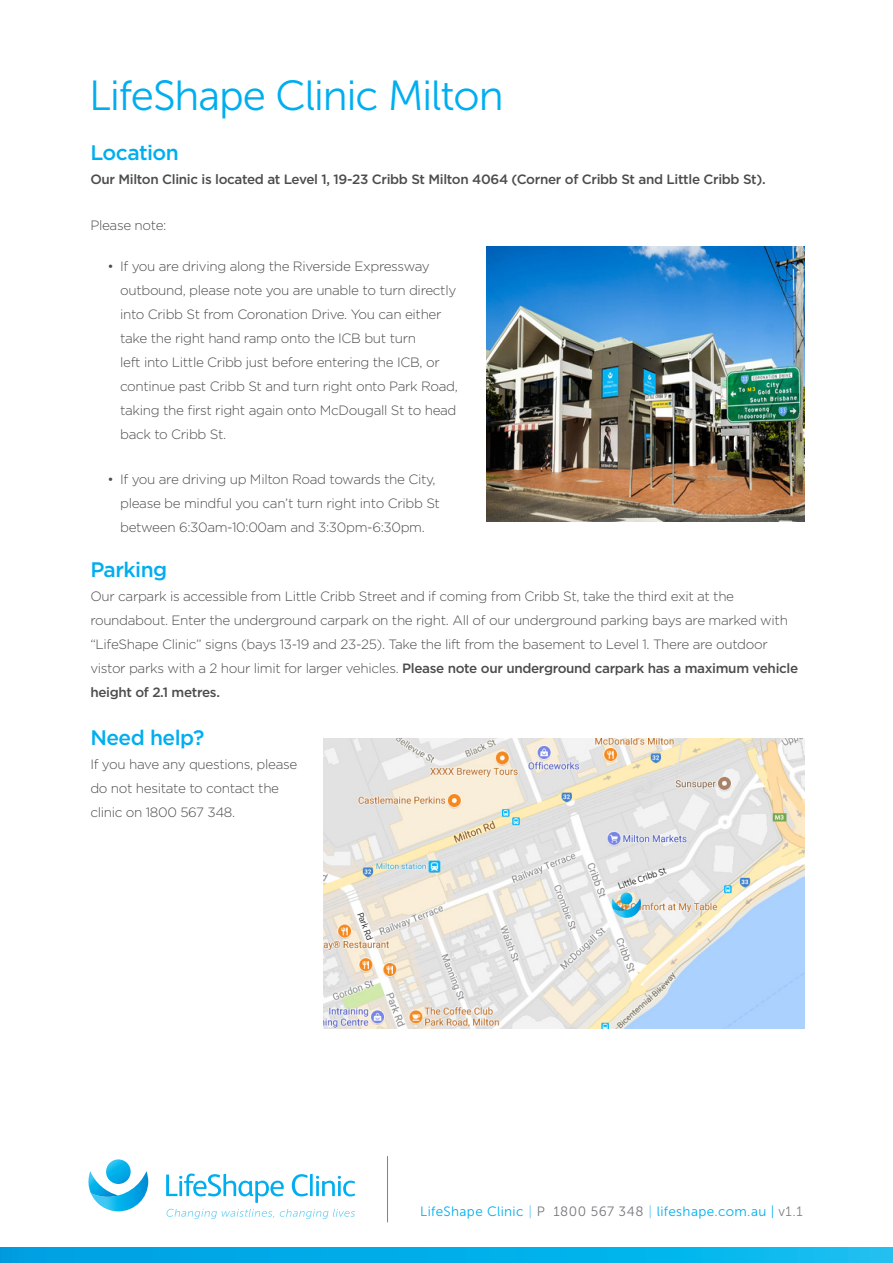
<style>
.page{position:relative;width:893px;height:1263px;background:#fff}
.page>*{position:absolute;margin:0;border:0;box-sizing:border-box;transform-origin:0 0}
.BIG_HEADING{font:42px "Museo Sans 300";letter-spacing:-.025em;color:#00aeef}
.SUB_HEADING{font:500 21px "Gotham";letter-spacing:-.025em;color:#00aeef}
.SUB_HEADING-2{font:300 13.5px/24px "Gotham";letter-spacing:-.025em;color:#4b4c4d}
.SUB_HEADING-3{font:500 13.5px "Gotham";letter-spacing:-.025em;color:#4b4c4d}
.t1{font:13.5px "Museo Sans 300";letter-spacing:.03em;color:#00aeef}
.BODY{font:9px "Gotham Narrow";color:#231f20}
.s1{font-weight:500}
.s2{color:#6bcff6}
.s3{color:#76787b}
.s4{color:#808285}
</style>
<div class="page">
<svg style="left:0;top:1248px;width:893px;height:15px;background:#04aee9"></svg>
<hr style="left:387px;top:1156px;width:1px;height:66px;background:#00aeef">
<svg style="left:166px;top:1173px;width:118px;height:30px"></svg>
<svg style="left:292px;top:1174px;width:16px;height:22px"></svg>
<hr style="left:310px;top:1174px;width:3px;height:22px;background:#00aeef">
<svg style="left:316px;top:1176px;width:39px;height:20px"></svg>
<svg style="left:167px;top:1209px;width:188px;height:10px"></svg>
<svg style="left:106px;top:1159px;width:25px;height:25px"></svg>
<svg style="left:88px;top:1171px;width:60px;height:40px"></svg>
<img style="left:487px;top:247px;width:318px;height:274px">
<img style="left:323px;top:739px;width:482px;height:289px">
<svg style="left:612px;top:892px;width:29px;height:26px"></svg>
<p class="BIG_HEADING" style="left:89px;top:73px;width:416px">LifeShape Clinic Milton</p>
<p class="SUB_HEADING" style="left:90px;top:139px;width:90px">Location</p>
<p class="SUB_HEADING-3" style="left:90px;top:171px;width:677px">Our Milton Clinic is located at Level 1, 19-23 Cribb St Milton 4064 (Corner of Cribb St and Little Cribb St).</p>
<p class="SUB_HEADING-2" style="left:90px;top:212px;width:78px">Please note:</p>
<p class="SUB_HEADING-2" style="left:120px;top:253px;width:339px;text-indent:-13px">• If you are driving along the Riverside Expressway outbound, please note you are unable to turn directly into Cribb St from Coronation Drive. You can either take the right hand ramp onto the ICB but turn<br>left into Little Cribb just before entering the ICB, or continue past Cribb St and turn right onto Park Road, taking the first right again onto McDougall St to head back to Cribb St.</p>
<p class="SUB_HEADING-2" style="left:120px;top:467px;width:321px;text-indent:-13px">• If you are driving up Milton Road towards the City, please be mindful you can’t turn right into Cribb St between 6:30am-10:00am and 3:30pm-6:30pm.</p>
<p class="SUB_HEADING" style="left:90px;top:556px;width:78px">Parking</p>
<p class="SUB_HEADING-2" style="left:90px;top:584px;width:709px">Our carpark is accessible from Little Cribb Street and if coming from Cribb St, take the third exit at the roundabout. Enter the underground carpark on the right. All of our underground parking bays are marked with “LifeShape Clinic” signs (bays 13-19 and 23-25). Take the lift from the basement to Level 1. There are outdoor vistor parks with a 2 hour limit for larger vehicles. <span class="s1">Please note our underground carpark has a maximum vehicle height of 2.1 metres.</span></p>
<p class="SUB_HEADING" style="left:90px;top:724px;width:116px">Need help?</p>
<p class="SUB_HEADING-2" style="left:90px;top:752px;width:208px">If you have any questions, please do not hesitate to contact the clinic on 1800 567 348.</p>
<p class="BODY" style="left:365px;top:911px;width:30px;rotate:70deg">Park Rd</p>
<p class="BODY" style="left:617px;top:881px;width:52px;rotate:-19deg">Little Cribb St</p>
<p class="t1" style="left:420px;top:1204px;width:384px">LifeShape Clinic <span class="s2">|</span> <span class="s3">P 1800 567 348</span> <span class="s2">|</span> lifeshape.com.au | <span class="s4">v1.1</span></p>
</div>
